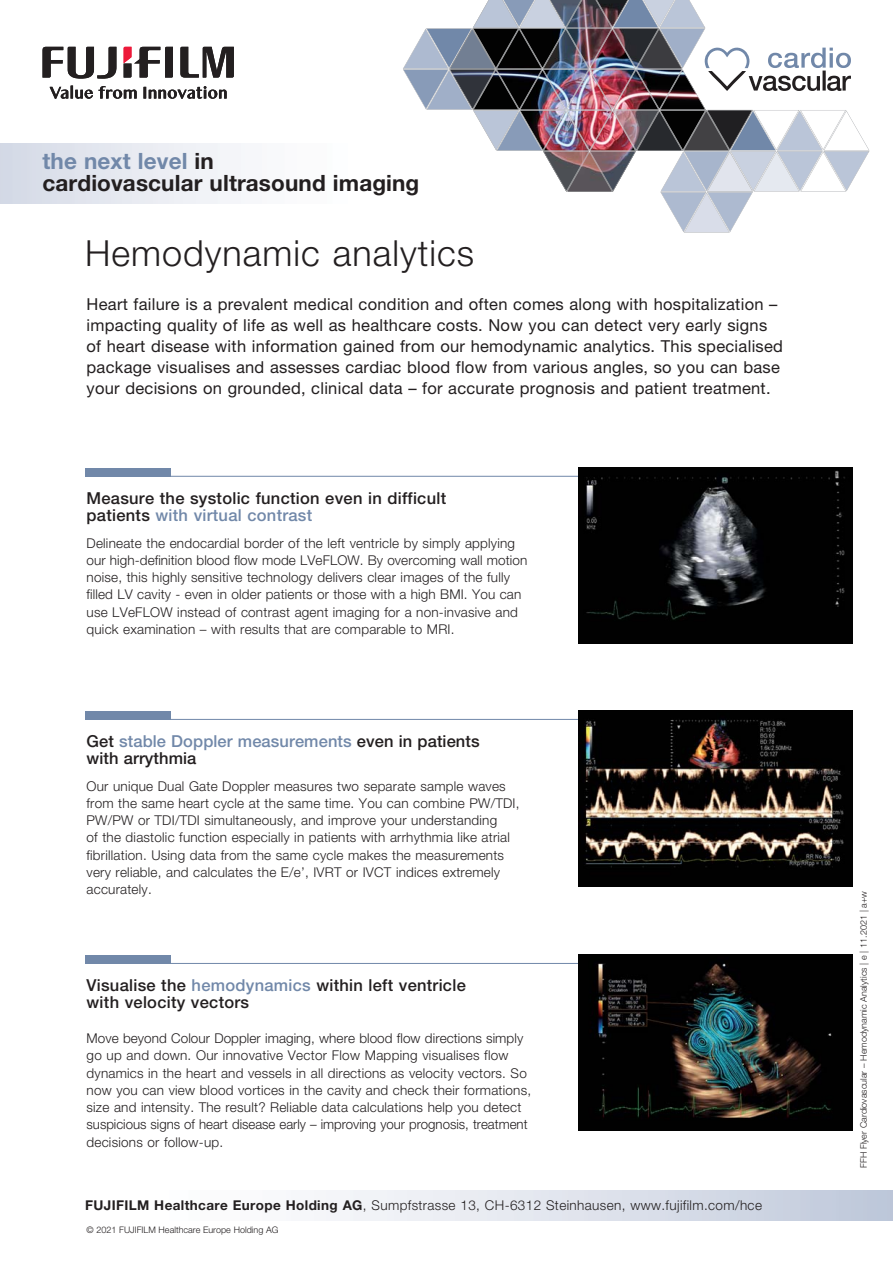
<style>
.page{position:relative;width:893px;height:1263px;background:#fff}
.page>*{position:absolute;margin:0;border:0;box-sizing:border-box;transform-origin:0 0}
.t1{font:300 36px "Helvetica Neue LT Pro";letter-spacing:.03em;color:#231f20}
.t2{font:700 22.5px/22.5px "Helvetica Neue LT Pro";letter-spacing:.005em;color:#231f20}
.t3{font:16.5px/21px "Helvetica Neue LT Pro";letter-spacing:.015em;color:#231f20}
.t4{font:500 16.5px/17.2px "Helvetica Neue LT Pro";letter-spacing:.015em;color:#231f20}
.t5{font:300 13.5px/17.2px "Helvetica Neue LT Pro";letter-spacing:.015em;color:#231f20}
.t6{font:300 9px "Helvetica Neue LT Pro";color:#231f20}
.s1{color:#7188a9}
.s2{font-weight:700}
</style>
<div class="page">
<svg style="left:180px;top:47px;width:54px;height:31px"></svg>
<svg style="left:43px;top:47px;width:73px;height:32px"></svg>
<svg style="left:124px;top:47px;width:49px;height:31px"></svg>
<svg style="left:50px;top:86px;width:87px;height:13px"></svg>
<svg style="left:143px;top:86px;width:84px;height:13px"></svg>
<img style="left:403px;top:0;width:466px;height:233px">
<hr style="left:85px;top:476px;width:516px;height:1px;background:#7188a9">
<div style="left:85px;top:468px;width:85px;height:8px;background:#7188a9"></div>
<img style="left:578px;top:468px;width:274px;height:175px">
<hr style="left:85px;top:719px;width:516px;height:1px;background:#7188a9">
<div style="left:85px;top:711px;width:85px;height:8px;background:#7188a9"></div>
<img style="left:578px;top:711px;width:274px;height:175px">
<hr style="left:85px;top:963px;width:516px;height:1px;background:#7188a9">
<div style="left:85px;top:955px;width:85px;height:8px;background:#7188a9"></div>
<img style="left:578px;top:955px;width:274px;height:175px">
<h2 class="t2" style="left:43px;top:151px;width:378px"><span class="s1">the next level</span> in<br>cardiovascular ultrasound imaging</h2>
<h1 class="t1" style="left:85px;top:240px;width:391px">Hemodynamic analytics</h1>
<p class="t3" style="left:87px;top:295px;width:698px">Heart failure is a prevalent medical condition and often comes along with hospitalization – impacting quality of life as well as healthcare costs. Now you can detect very early signs of heart disease with information gained from our hemodynamic analytics. This specialised package visualises and assesses cardiac blood flow from various angles, so you can base your decisions on grounded, clinical data – for accurate prognosis and patient treatment.</p>
<p class="t4" style="left:87px;top:491px;width:361px">Measure the systolic function even in difficult patients <span class="s1">with virtual contrast</span></p>
<p class="t5" style="left:87px;top:535px;width:442px">Delineate the endocardial border of the left ventricle by simply applying our high-definition blood flow mode LVeFLOW. By overcoming wall motion noise, this highly sensitive technology delivers clear images of the fully filled LV cavity - even in older patients or those with a high BMI. You can use LVeFLOW instead of contrast agent imaging for a non-invasive and quick examination – with results that are comparable to MRI.</p>
<p class="t4" style="left:87px;top:734px;width:395px">Get <span class="s1">stable Doppler measurements</span> even in patients with arrythmia</p>
<p class="t5" style="left:87px;top:779px;width:434px">Our unique Dual Gate Doppler measures two separate sample waves from the same heart cycle at the same time. You can combine PW/TDI, PW/PW or TDI/TDI simultaneously, and improve your understanding<br>of the diastolic function especially in patients with arrhythmia like atrial fibrillation. Using data from the same cycle makes the measurements very reliable, and calculates the E/e’, IVRT or IVCT indices extremely accurately.</p>
<p class="t4" style="left:87px;top:978px;width:381px">Visualise the <span class="s1">hemodynamics</span> within left ventricle with velocity vectors</p>
<p class="t5" style="left:87px;top:1031px;width:446px">Move beyond Colour Doppler imaging, where blood flow directions simply go up and down. Our innovative Vector Flow Mapping visualises flow dynamics in the heart and vessels in all directions as velocity vectors. So now you can view blood vortices in the cavity and check their formations, size and intensity. The result? Reliable data calculations help you detect suspicious signs of heart disease early – improving your prognosis, treatment decisions or follow-up.</p>
<p class="t5" style="left:85px;top:1198px;width:678px"><span class="s2">FUJIFILM Healthcare Europe Holding AG</span>, Sumpfstrasse 13, CH-6312 Steinhausen, www.fujifilm.com/hce</p>
<p class="t6" style="left:87px;top:1226px;width:193px">© 2021 FUJIFILM Healthcare Europe Holding AG</p>
<p class="t6" style="left:860px;top:1168px;width:278px;rotate:-90deg">FFH Flyer Cardiovascular – Hemodynamic Analytics | e | 11.2021 | a+w</p>
</div>
